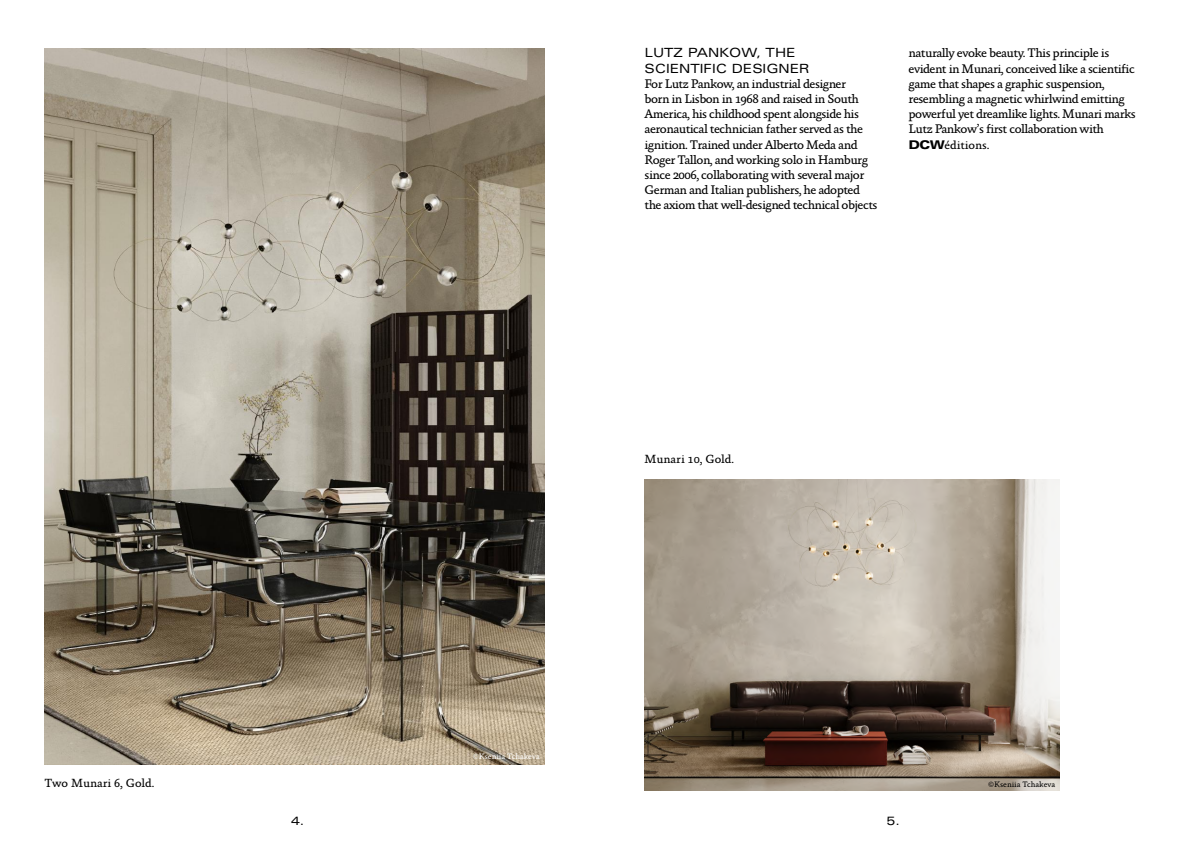
<style>
.page{position:relative;width:1191px;height:842px;background:#fff}
.page>*{position:absolute;margin:0;border:0;box-sizing:border-box;transform-origin:0 0}
.t1{font:12.7px/15.2px "Absara OT";letter-spacing:-.04em;color:#000}
.t2{font:expanded 12.7px/15.2px "Univers LT Std";color:#000}
.t3{font:12px "Absara OT";color:#000}
.t4{font:expanded 12px "Univers LT Std";color:#000}
.t5{font:8px "Absara OT";color:#fff}
.t6{font:8px "Absara OT";color:#000}
.s1{font-family:"Univers LT Std";font-weight:900;font-stretch:expanded}
.s2{font-size:12.7px}
</style>
<div class="page">
<img style="left:45px;top:48px;width:499px;height:716px">
<img style="left:644px;top:479px;width:415px;height:311px">
<p class="t3" style="left:45px;top:776px;width:111px">Two Munari 6, Gold.</p>
<p class="t2" style="left:644px;top:45px;width:166px">LUTZ PANKOW, THE<br>SCIENTIFIC DESIGNER</p>
<p class="t1" style="left:644px;top:77px;width:234px">For Lutz Pankow, an industrial designer<br>born in Lisbon in 1968 and raised in South America, his childhood spent alongside his aeronautical technician father served as the ignition. Trained under Alberto Meda and Roger Tallon, and working solo in Hamburg since 2006, collaborating with several major German and Italian publishers, he adopted the axiom that well-designed technical objects</p>
<p class="t1" style="left:908px;top:46px;width:229px">naturally evoke beauty. This principle is evident in Munari, conceived like a scientific game that shapes a graphic suspension, resembling a magnetic whirlwind emitting powerful yet dreamlike lights. Munari marks Lutz Pankow’s first collaboration with</p>
<p class="t3" style="left:908px;top:138px;width:83px"><span class="s1">DCW</span>éditions<span class="s2">.</span></p>
<p class="t3" style="left:644px;top:453px;width:91px">Munari 10, Gold.</p>
<p class="t5" style="left:473px;top:751px;width:68px">©Kseniia Tchakeva</p>
<p class="t4" style="left:291px;top:814px;width:15px">4.</p>
<p class="t4" style="left:886px;top:814px;width:15px">5.</p>
<p class="t6" style="left:988px;top:780px;width:68px">©Kseniia Tchakeva</p>
</div>
